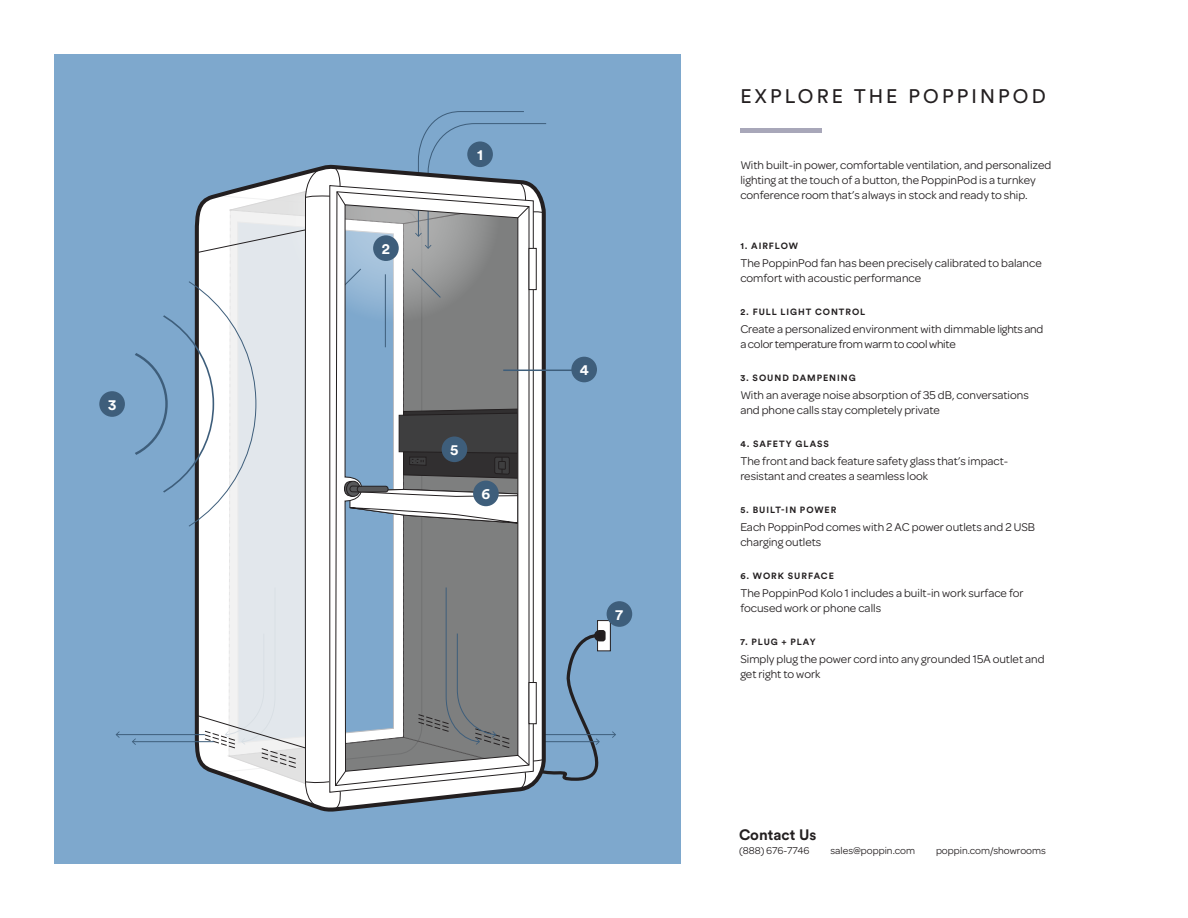
<style>
.page{position:relative;width:1188px;height:918px;background:#fff}
.page>*{position:absolute;margin:0;border:0;box-sizing:border-box;transform-origin:0 0}
.Paragraph_Style_1{font:19.5px "Circular Pro";letter-spacing:.16em;color:#231f20}
.t1{font:700 15px "Circular Pro";color:#231f20}
.t2{font:700 15px "Circular Pro";color:#fff}
.t3{font:12px/15px "Omnes";color:#231f20}
.t4{font:12px/15px "Omnes";letter-spacing:-.02em;color:#231f20}
.t5{font:10.5px "Omnes";color:#231f20}
.t6{font:700 9px "Circular Pro";letter-spacing:.105em;color:#231f20}
</style>
<div class="page">
<div style="left:54px;top:54px;width:626px;height:810px;background:#7ea8cd"></div>
<svg style="left:115px;top:111px;width:516px;height:699px"></svg>
<svg style="left:115px;top:258px;width:141px;height:292px"></svg>
<div style="left:740px;top:128px;width:82px;height:5px;background:#a8a7b9"></div>
<div style="left:467px;top:141px;width:26px;height:26px;background:#3e5e7b;border-radius:50%"></div>
<div style="left:373px;top:235px;width:26px;height:26px;background:#3e5e7b;border-radius:50%"></div>
<div style="left:99px;top:391px;width:26px;height:26px;background:#3e5e7b;border-radius:50%"></div>
<div style="left:473px;top:481px;width:26px;height:25px;background:#3e5e7b;border-radius:50%"></div>
<div style="left:607px;top:601px;width:25px;height:26px;background:#3e5e7b;border-radius:50%"></div>
<div style="left:442px;top:436px;width:25px;height:26px;background:#3e5e7b;border-radius:50%"></div>
<div style="left:571px;top:357px;width:26px;height:25px;background:#3e5e7b;border-radius:50%"></div>
<hr style="left:503px;top:370px;width:70px;height:1px;background:#3e5e7b">
<p class="t2" style="left:108px;top:394px;width:10px">3</p>
<p class="t2" style="left:382px;top:238px;width:10px">2</p>
<p class="t2" style="left:477px;top:144px;width:7px">1</p>
<p class="t2" style="left:450px;top:439px;width:10px">5</p>
<p class="t2" style="left:482px;top:483px;width:10px">6</p>
<p class="t2" style="left:580px;top:360px;width:10px">4</p>
<p class="t2" style="left:616px;top:604px;width:9px">7</p>
<p class="Paragraph_Style_1" style="left:740px;top:83px;width:307px">EXPLORE THE POPPINPOD</p>
<p class="t3" style="left:740px;top:157px;width:312px">With built-in power, comfortable ventilation, and personalized lighting at the touch of a button, the PoppinPod is a turnkey conference room that’s always in stock and ready to ship.</p>
<p class="t6" style="left:740px;top:240px;width:59px">1. AIRFLOW</p>
<p class="t3" style="left:740px;top:255px;width:303px">The PoppinPod fan has been precisely calibrated to balance comfort with acoustic performance</p>
<p class="t6" style="left:740px;top:306px;width:126px">2. FULL LIGHT CONTROL</p>
<p class="t4" style="left:740px;top:321px;width:305px">Create a personalized environment with dimmable lights and a color temperature from warm to cool white</p>
<p class="t6" style="left:740px;top:372px;width:117px">3. SOUND DAMPENING</p>
<p class="t3" style="left:740px;top:387px;width:290px">With an average noise absorption of 35 dB, conversations and phone calls stay completely private</p>
<p class="t6" style="left:740px;top:438px;width:90px">4. SAFETY GLASS</p>
<p class="t3" style="left:740px;top:453px;width:269px">The front and back feature safety glass that’s impact&shy;resistant and creates a seamless look</p>
<p class="t6" style="left:740px;top:504px;width:98px">5. BUILT-IN POWER</p>
<p class="t3" style="left:740px;top:519px;width:296px">Each PoppinPod comes with 2 AC power outlets and 2 USB charging outlets</p>
<p class="t6" style="left:740px;top:570px;width:95px">6. WORK SURFACE</p>
<p class="t3" style="left:740px;top:585px;width:285px">The PoppinPod Kolo 1 includes a built-in work surface for focused work or phone calls</p>
<p class="t6" style="left:740px;top:636px;width:77px">7. PLUG + PLAY</p>
<p class="t3" style="left:740px;top:651px;width:306px">Simply plug the power cord into any grounded 15A outlet and get right to work</p>
<p class="t1" style="left:739px;top:825px;width:79px">Contact Us</p>
<p class="t5" style="left:739px;top:843px;width:72px">(888) 676-7746</p>
<p class="t5" style="left:831px;top:843px;width:86px">sales@poppin.com</p>
<p class="t5" style="left:936px;top:843px;width:111px">poppin.com/showrooms</p>
</div>
